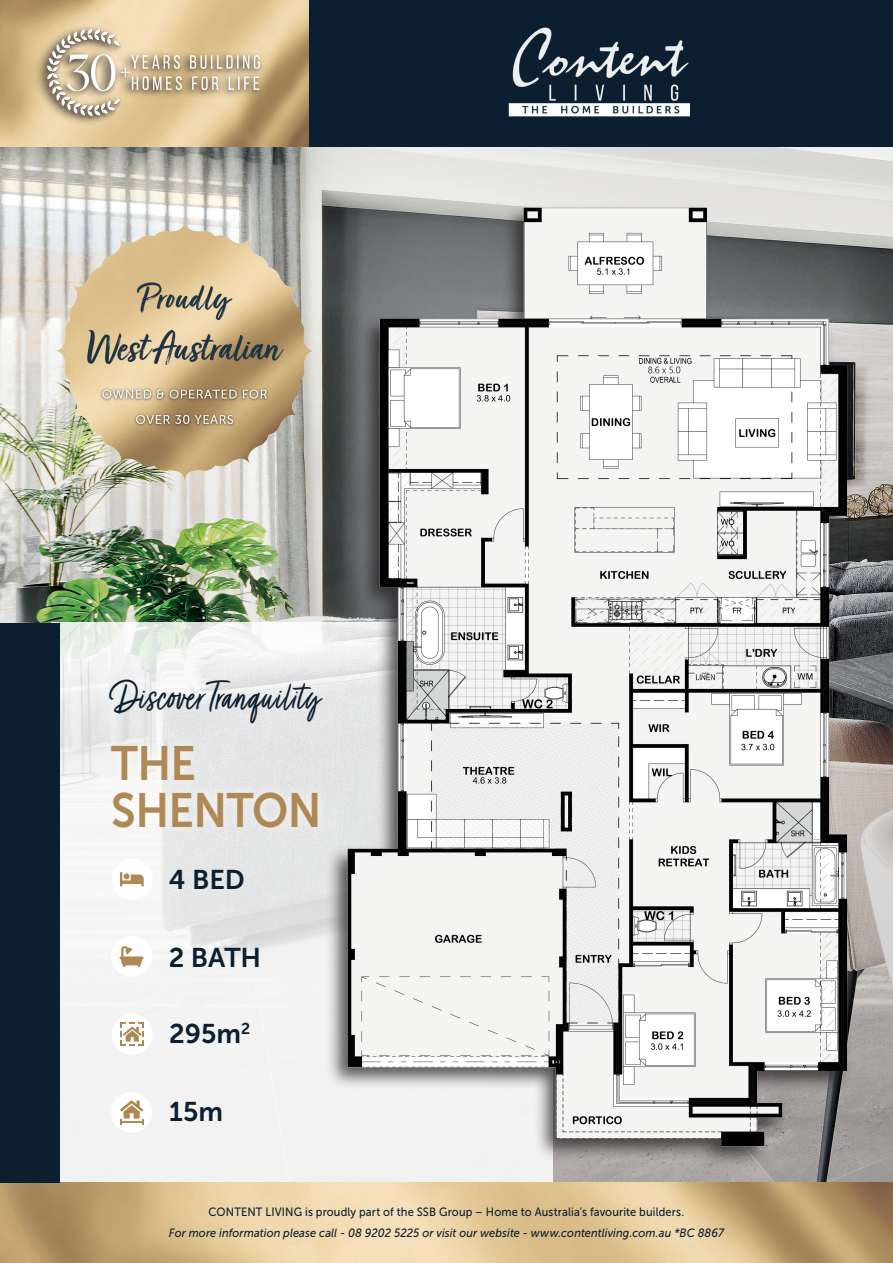
<style>
.page{position:relative;width:893px;height:1263px;background:#fff}
.page>*{position:absolute;margin:0;border:0;box-sizing:border-box;transform-origin:0 0}
.t1{font:48px/46.5px "Museo Sans 700";letter-spacing:-.015em;color:#ae8855;scale:.92 1}
.t2{font:46.5px "Turbinado Light Pro";letter-spacing:.015em;color:#0b1f30;scale:.92 1}
.t3{font:27px "Museo Sans 700";color:#0b1f30}
.t4{font:italic 12px "Museo Sans 500";letter-spacing:.01em;color:#0b1f30;scale:.92 1}
.t5{font:12px "Museo Sans 500";letter-spacing:.015em;color:#0b1f30;scale:.92 1}
</style>
<div class="page">
<img style="left:0;top:147px;width:893px;height:161px">
<img style="left:0;top:308px;width:893px;height:874px">
<svg style="left:59px;top:623px;width:494px;height:559px;fill:#f2f2f2"></svg>
<div style="left:308px;top:0;width:585px;height:147px;background:#0b1f30"></div>
<img style="left:508px;top:27px;width:182px;height:90px">
<div style="left:112px;top:859px;width:41px;height:41px;background:#fff;border-radius:50%"></div>
<div style="left:111px;top:936px;width:41px;height:41px;background:#fff;border-radius:50%"></div>
<div style="left:112px;top:1014px;width:41px;height:41px;background:#fff;border-radius:50%"></div>
<div style="left:111px;top:1092px;width:41px;height:41px;background:#fff;border-radius:50%"></div>
<svg style="left:120px;top:946px;width:23px;height:21px"></svg>
<svg style="left:120px;top:1022px;width:24px;height:24px"></svg>
<svg style="left:120px;top:1100px;width:23px;height:24px"></svg>
<img style="left:0;top:1182px;width:893px;height:81px">
<svg style="left:120px;top:872px;width:24px;height:14px"></svg>
<div style="left:102px;top:736px;width:225px;height:100px;background:#fff;opacity:.75"></div>
<div style="left:0;top:623px;width:59px;height:559px;background:#0b1f30"></div>
<img style="left:52px;top:154px;width:265px;height:373px">
<img style="left:302px;top:205px;width:579px;height:966px">
<img style="left:0;top:0;width:308px;height:147px">
<img style="left:34px;top:18px;width:231px;height:109px">
<h2 class="t2" style="left:111px;top:671px;width:228px">Discover Tranquility</h2>
<h1 class="t1" style="left:111px;top:740px;width:230px">THE<br>SHENTON</h1>
<h3 class="t3" style="left:169px;top:865px;width:78px">4 BED</h3>
<h3 class="t3" style="left:169px;top:942px;width:94px">2 BATH</h3>
<h3 class="t3" style="left:169px;top:1018px;width:83px">295m<sup>2</sup></h3>
<h3 class="t3" style="left:169px;top:1097px;width:55px">15m</h3>
<p class="t5" style="left:209px;top:1205px;width:519px">CONTENT LIVING is proudly part of the SSB Group – Home to Australia’s favourite builders.</p>
<p class="t4" style="left:169px;top:1226px;width:605px">For more information please call - 08 9202 5225 or visit our website - www.contentliving.com.au *BC 8867</p>
</div>
